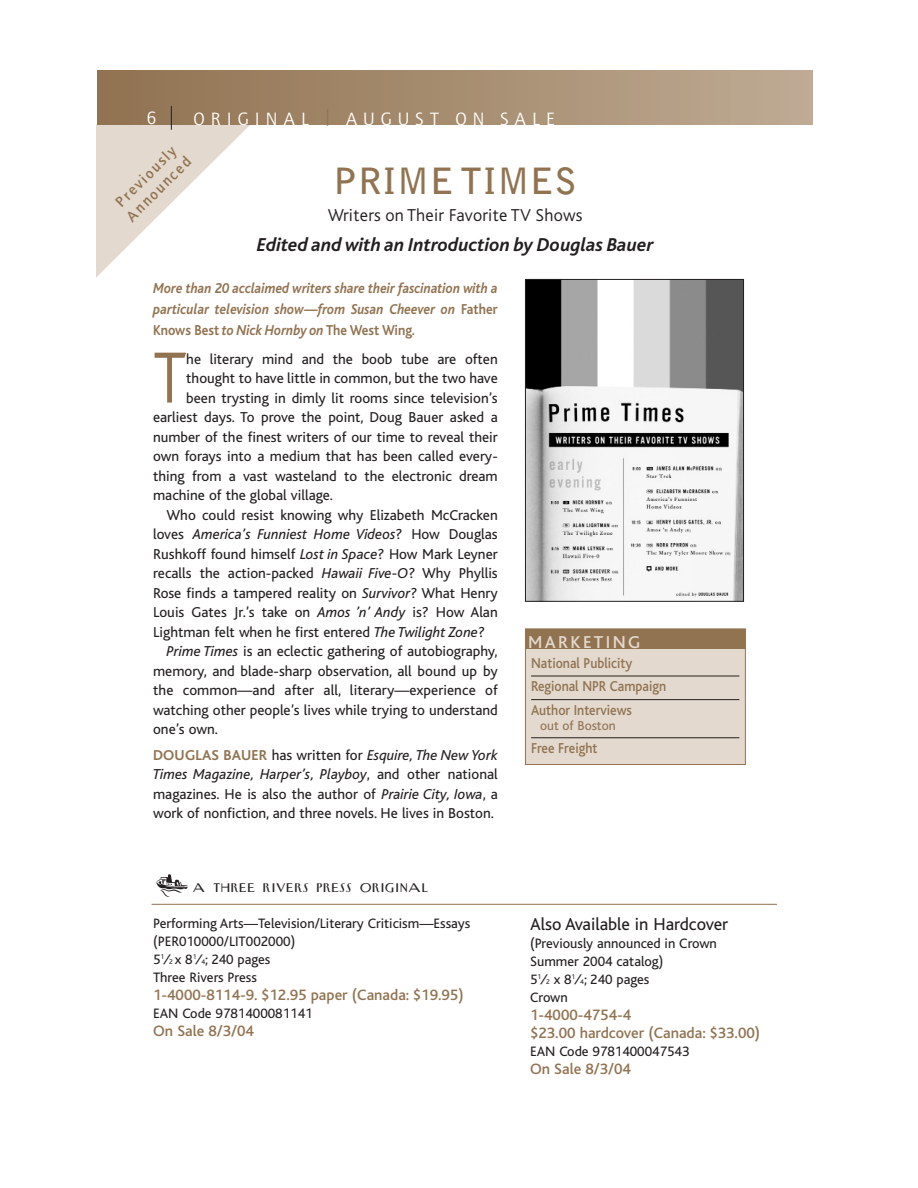
<style>
.page{position:relative;width:918px;height:1188px;background:#fff}
.page>*{position:absolute;margin:0;border:0;box-sizing:border-box;transform-origin:0 0}
.t1{font:300 75.75px "Bliss";color:#917351;scale:.88 1}
.t2{font:700 36px "Bell Gothic";letter-spacing:.015em;color:#917351}
.t3{font:italic 700 19.5px "Bliss";color:#231f20}
.t4{font:300 18px "Bliss";letter-spacing:.015em;color:#231f20}
.t5{font:18px "Bliss";color:#231f20}
.t6{font:18px "AT Quay Sans";letter-spacing:.335em;color:#fff}
.t7{font:500 18px "Bliss";letter-spacing:.135em;color:#e3d9ce}
.t8{font:500 15.75px/18px "Bliss";color:#917351}
.t9{font:15px/19.5px "Bliss";color:#231f20;text-align:justify}
.t10{font:italic 700 15px/21px "Bliss";letter-spacing:.005em;color:#917351;text-align:justify;scale:.9 1}
.t11{font:500 15px/23.7px "Bliss";color:#917351;scale:.9 1}
.t12{font:italic 15px "Bliss";color:#231f20}
.t13{font:500 15px/18px "AT Quay Sans";color:#917351}
.t14{font:14.25px/18px "Bliss";color:#231f20}
.t15{font:13.5px "Bliss";color:#917351}
.t16{font:12.45px "Newyorkertype";letter-spacing:.05em;color:#231f20}
.s1{font-style:normal}
.s2{font-style:italic}
.s3{font-weight:700;color:#917351}
.s4{font-size:7.2px}
</style>
<div class="page">
<div style="left:98px;top:70px;width:715px;height:54px;background:linear-gradient(to right,#907250,#beaa93)"></div>
<hr style="left:152px;top:904px;width:625px;height:1px;background:#917351">
<img style="left:527px;top:281px;width:215px;height:319px">
<div style="left:525px;top:279px;width:219px;height:323px;border:1px solid #231f20"></div>
<svg style="left:96px;top:106px;width:154px;height:172px"></svg>
<div style="left:525px;top:629px;width:220px;height:136px;background:#e3d9ce"></div>
<div style="left:525px;top:628px;width:221px;height:137px;border:1px solid #917351"></div>
<div style="left:526px;top:629px;width:220px;height:19px;background:#917351"></div>
<hr style="left:531px;top:676px;width:208px;height:1px;background:#231f20">
<hr style="left:531px;top:699px;width:208px;height:1px;background:#231f20">
<hr style="left:531px;top:738px;width:208px;height:1px;background:#231f20">
<img style="left:152px;top:874px;width:39px;height:30px">
<p class="t6" style="left:147px;top:111px;width:12px">6</p>
<p class="t6" style="left:325px;top:112px;width:231px"><sup>|</sup> AUGUST ON SALE</p>
<p class="t6" style="left:194px;top:112px;width:117px">ORIGINAL</p>
<p class="t13" style="left:111px;top:201px;width:86px;rotate:-45deg">Previously<br>Announced</p>
<h2 class="t2" style="left:333px;top:167px;width:245px">PRIME TIMES</h2>
<p class="t4" style="left:328px;top:208px;width:256px">Writers on Their Favorite TV Shows</p>
<h3 class="t3" style="left:257px;top:237px;width:399px">Edited and with an Introduction by Douglas Bauer</h3>
<p class="t10" style="left:153px;top:279px;width:384px">More than 20 acclaimed writers share their fascination with a particular television show—from Susan Cheever on <span class="s1">Father Knows Best</span> to Nick Hornby on <span class="s1">The West Wing</span>.</p>
<h1 class="t1" style="left:153px;top:350px;width:39px">T</h1>
<p class="t9" style="left:186px;top:350px;width:313px">he literary mind and the boob tube are often</p>
<p class="t9" style="left:186px;top:370px;width:313px">thought to have little in common, but the two have</p>
<p class="t9" style="left:186px;top:389px;width:313px">been trysting in dimly lit rooms since television’s</p>
<p class="t9" style="left:153px;top:409px;width:346px">earliest days. To prove the point, Doug Bauer asked a</p>
<p class="t9" style="left:153px;top:428px;width:346px">number of the finest writers of our time to reveal their</p>
<p class="t9" style="left:153px;top:448px;width:346px">own forays into a medium that has been called every-</p>
<p class="t9" style="left:153px;top:467px;width:346px">thing from a vast wasteland to the electronic dream</p>
<p class="t9" style="left:153px;top:487px;width:181px">machine of the global village.</p>
<p class="t9" style="left:167px;top:506px;width:333px">Who could resist knowing why Elizabeth McCracken</p>
<p class="t12" style="left:153px;top:529px;width:346px"><span class="s1">loves</span> America’s Funniest Home Videos<span class="s1">? How Douglas</span></p>
<p class="t9" style="left:153px;top:545px;width:346px">Rushkoff found himself <span class="s2">Lost in Space</span>? How Mark Leyner</p>
<p class="t9" style="left:153px;top:565px;width:346px">recalls the action-packed <span class="s2">Hawaii Five-O</span>? Why Phyllis</p>
<p class="t9" style="left:153px;top:584px;width:346px">Rose finds a tampered reality on <span class="s2">Survivor</span>? What Henry</p>
<p class="t9" style="left:153px;top:604px;width:346px">Louis Gates Jr.’s take on <span class="s2">Amos ’n’ Andy</span> is? How Alan</p>
<p class="t9" style="left:153px;top:623px;width:333px">Lightman felt when he first entered <span class="s2">The Twilight Zone</span>?</p>
<p class="t9" style="left:167px;top:643px;width:333px"><span class="s2">Prime Times</span> is an eclectic gathering of autobiography,</p>
<p class="t9" style="left:153px;top:662px;width:346px">memory, and blade-sharp observation, all bound up by</p>
<p class="t9" style="left:153px;top:682px;width:346px">the common—and after all, literary—experience of</p>
<p class="t9" style="left:153px;top:701px;width:346px">watching other people’s lives while trying to understand</p>
<p class="t9" style="left:153px;top:721px;width:66px">one’s own.</p>
<p class="t9" style="left:153px;top:746px;width:346px"><span class="s3">DOUGLAS BAUER</span> has written for <span class="s2">Esquire, The New York Times Magazine, Harper’s, Playboy</span>, and other national magazines. He is also the author of <span class="s2">Prairie City, Iowa</span>, a work of nonfiction, and three novels. He lives in Boston.</p>
<p class="t7" style="left:528px;top:635px;width:114px">MARKETING</p>
<p class="t11" style="left:531px;top:653px;width:152px">National Publicity<br>Regional NPR Campaign<br>Author Interviews</p>
<p class="t15" style="left:540px;top:720px;width:77px">out of Boston</p>
<p class="t11" style="left:531px;top:738px;width:75px">Free Freight</p>
<p class="t16" style="left:193px;top:880px;width:237px">A THREE RIVERS PRESS ORIGINAL</p>
<p class="t14" style="left:153px;top:915px;width:319px">Performing Arts—Television/Literary Criticism—Essays (PER010000/LIT002000)<br>5<sup>1</sup>⁄<span class="s4">2</span> x 8<sup>1</sup>⁄<span class="s4">4</span>; 240 pages<br>Three Rivers Press</p>
<p class="t8" style="left:153px;top:987px;width:312px">1-4000-8114-9. $12.95 paper (Canada: $19.95)</p>
<p class="t14" style="left:153px;top:1005px;width:161px">EAN Code 9781400081141</p>
<p class="t8" style="left:153px;top:1023px;width:102px">On Sale 8/3/04</p>
<p class="t5" style="left:530px;top:918px;width:200px">Also Available in Hardcover</p>
<p class="t14" style="left:530px;top:936px;width:188px">(Previously announced in Crown<br>Summer 2004 catalog)<br>5<sup>1</sup>⁄<span class="s4">2</span> x 8<sup>1</sup>⁄<span class="s4">4</span>; 240 pages<br>Crown</p>
<p class="t8" style="left:530px;top:1008px;width:231px">1-4000-4754-4<br>$23.00 hardcover (Canada: $33.00)</p>
<p class="t14" style="left:530px;top:1044px;width:161px">EAN Code 9781400047543</p>
<p class="t8" style="left:530px;top:1062px;width:102px">On Sale 8/3/04</p>
</div>
